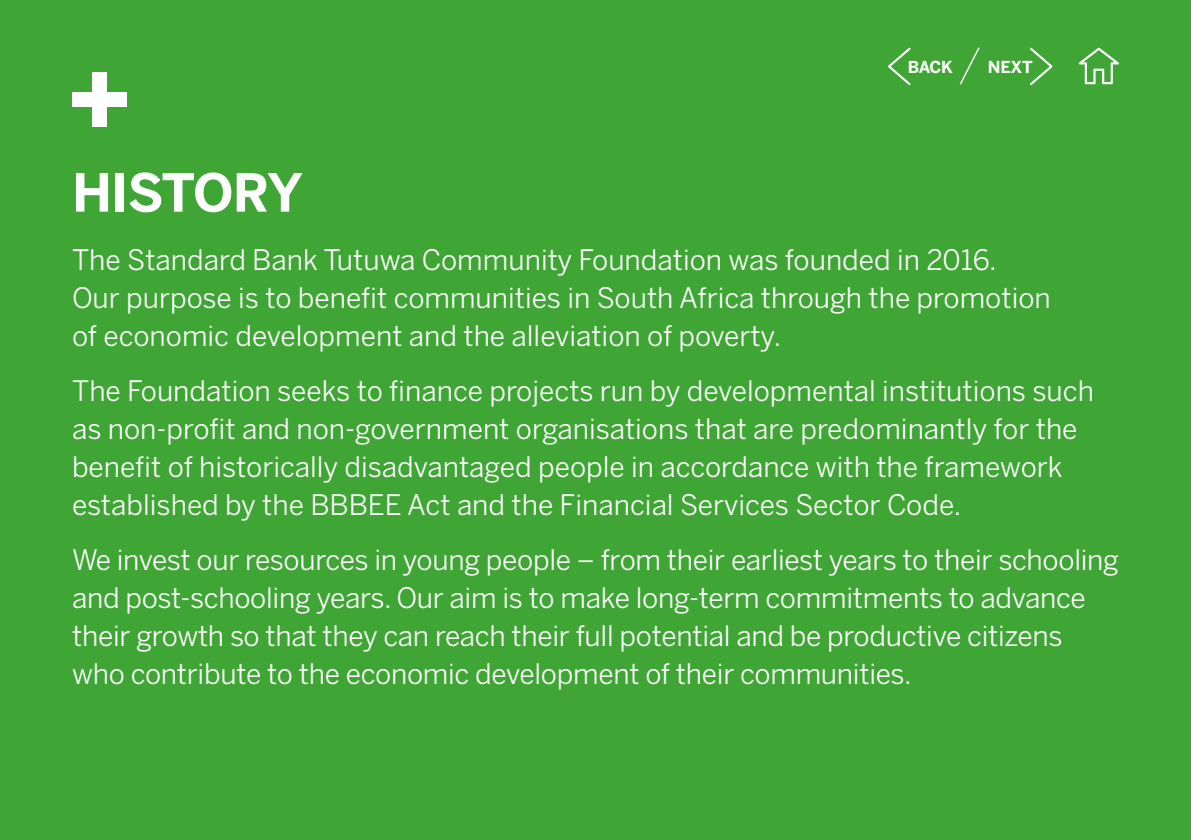
<style>
.page{position:relative;width:1191px;height:840px;background:#fff}
.page>*{position:absolute;margin:0;border:0;box-sizing:border-box;transform-origin:0 0}
.t1{font:700 52px "Benton Sans";letter-spacing:-.03em;color:#fff}
.t2{font:28px/38px "Benton Sans";letter-spacing:-.01em;color:#fff}
.t3{font:700 16.4px "Benton Sans";letter-spacing:-.02em;color:#fff}
</style>
<div class="page">
<div style="left:0;top:0;width:1191px;height:839px;background:#3fa535"></div>
<div style="left:92px;top:72px;width:14px;height:55px;background:#fff"></div>
<div style="left:72px;top:92px;width:55px;height:14px;background:#fff"></div>
<svg style="left:1078px;top:48px;width:41px;height:36px"></svg>
<svg style="left:1030px;top:47px;width:23px;height:38px"></svg>
<svg style="left:888px;top:47px;width:23px;height:39px"></svg>
<svg style="left:959px;top:47px;width:21px;height:38px"></svg>
<p class="t3" style="left:907px;top:57px;width:47px">BACK</p>
<p class="t3" style="left:988px;top:57px;width:46px">NEXT</p>
<h1 class="t1" style="left:72px;top:161px;width:232px">HISTORY</h1>
<p class="t2" style="left:72px;top:240px;width:980px">The Standard Bank Tutuwa Community Foundation was founded in 2016.<br>Our purpose is to benefit communities in South Africa through the promotion of economic development and the alleviation of poverty.</p>
<p class="t2" style="left:72px;top:371px;width:1023px">The Foundation seeks to finance projects run by developmental institutions such as non-profit and non-government organisations that are predominantly for the benefit of historically disadvantaged people in accordance with the framework established by the BBBEE Act and the Financial Services Sector Code.</p>
<p class="t2" style="left:72px;top:540px;width:1048px">We invest our resources in young people – from their earliest years to their schooling and post-schooling years. Our aim is to make long-term commitments to advance their growth so that they can reach their full potential and be productive citizens who contribute to the economic development of their communities.</p>
</div>
